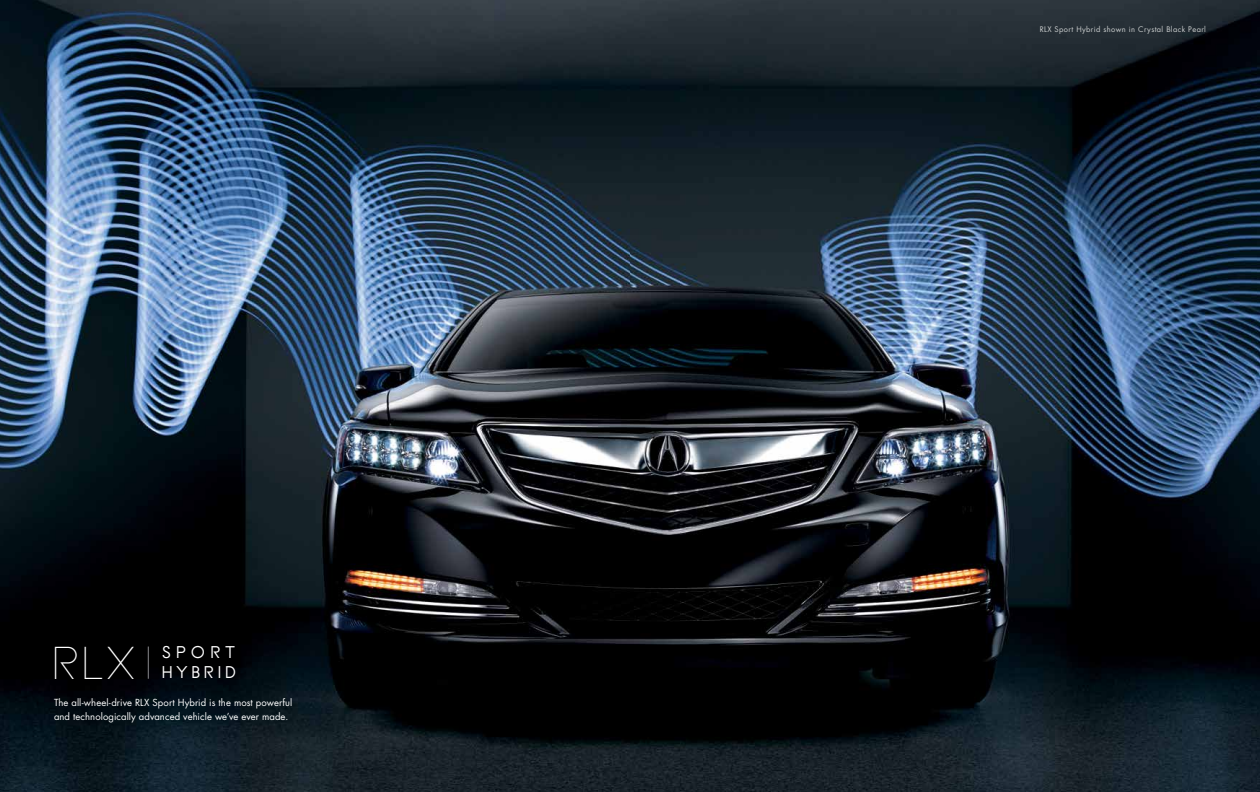
<style>
.page{position:relative;width:1260px;height:792px;background:#fff}
.page>*{position:absolute;margin:0;border:0;box-sizing:border-box;transform-origin:0 0}
.t1{font:300 46px "Acura Bespoke";color:#fff}
.t2{font:17px "Acura Bespoke";letter-spacing:.2em;color:#fff}
.t3{font:9.5px/14.5px "Futura Std";letter-spacing:.01em;color:#fff}
.t4{font:7.5px "Futura Std";letter-spacing:.05em;color:#cccfcf}
</style>
<div class="page">
<img style="left:0;top:0;width:1260px;height:792px">
<hr style="left:148px;top:647px;width:1px;height:32px;background:#8a8a8d">
<h1 class="t1" style="left:51px;top:636px;width:85px">RLX</h1>
<h2 class="t2" style="left:162px;top:642px;width:74px">SPORT</h2>
<h2 class="t2" style="left:162px;top:662px;width:76px">HYBRID</h2>
<p class="t3" style="left:54px;top:695px;width:240px">The all-wheel-drive RLX Sport Hybrid is the most powerful and technologically advanced vehicle we’ve ever made.</p>
<p class="t4" style="left:1040px;top:25px;width:168px">RLX Sport Hybrid shown in Crystal Black Pearl</p>
</div>
